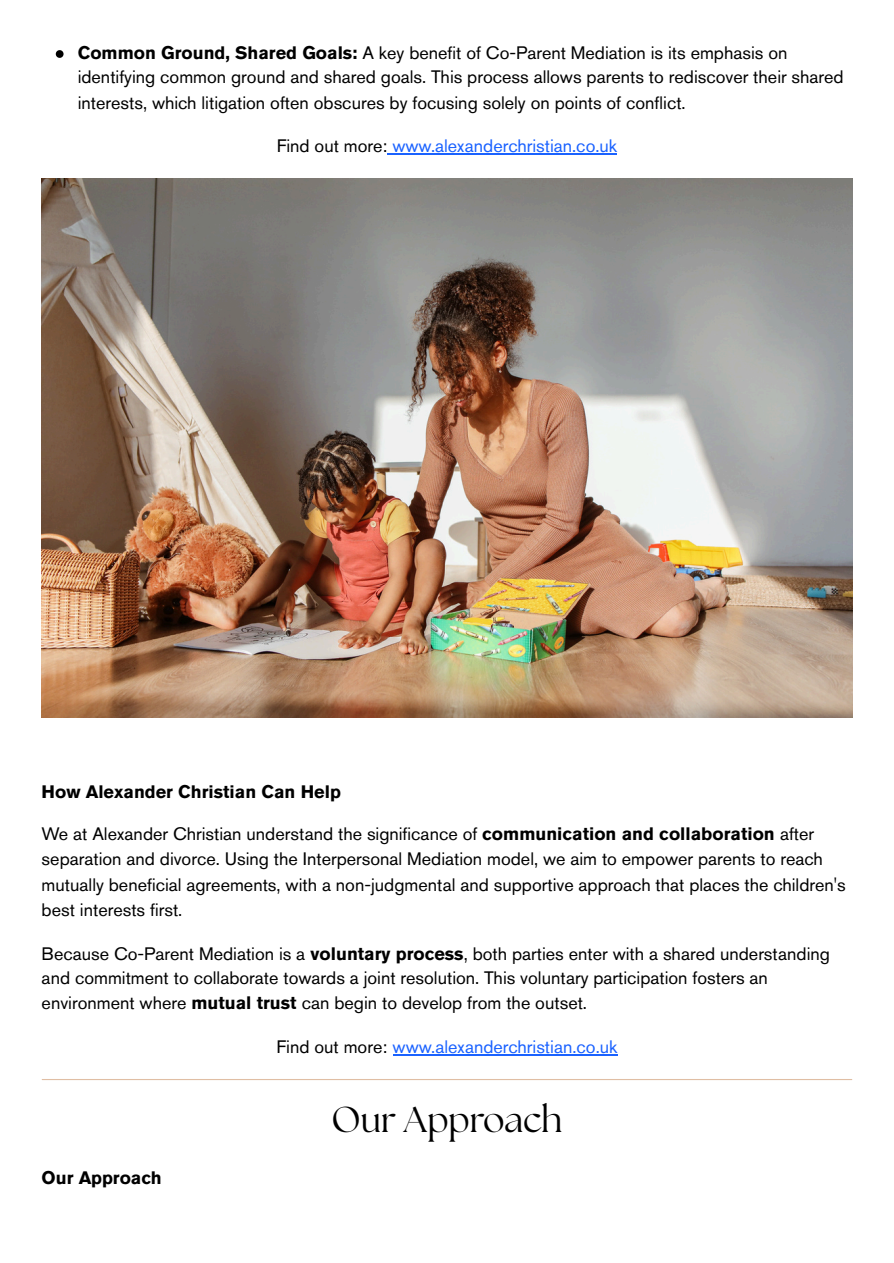
<style>
.page{position:relative;width:894px;height:1263px;background:#fff}
.page>*{position:absolute;margin:0;border:0;box-sizing:border-box;transform-origin:0 0}
.t1{font:36px "The Seasons";color:#000}
.t2{font:18px/25.2px "Akzidenz Grotesk Pro";color:#000}
.t3{font:18px "Akzidenz Grotesk Pro";color:#1a62ff}
.t4{font:700 18px "Akzidenz Grotesk Pro";color:#000}
.s1{font-weight:700}
.s2{color:#000}
</style>
<div class="page">
<svg style="left:56px;top:50px;width:7px;height:8px"></svg>
<hr style="left:387px;top:153px;width:230px;height:1px;background:#1a62ff">
<img style="left:42px;top:179px;width:810px;height:539px">
<hr style="left:392px;top:1054px;width:225px;height:1px;background:#1a62ff">
<hr style="left:42px;top:1079px;width:809px;height:1px;background:#e0bea4">
<p class="t2" style="left:78px;top:41px;width:767px"><span class="s1">Common Ground, Shared Goals:</span> A key benefit of Co-Parent Mediation is its emphasis on identifying common ground and shared goals. This process allows parents to rediscover their shared interests, which litigation often obscures by focusing solely on points of confl ict.</p>
<p class="t3" style="left:277px;top:138px;width:342px"><span class="s2">Find out more:</span> www.alexanderchristian.co.uk</p>
<p class="t4" style="left:42px;top:784px;width:301px">How Alexander Christian Can Help</p>
<p class="t2" style="left:42px;top:823px;width:805px">We at Alexander Christian understand the significance of <span class="s1">communication and collaboration</span> after separation and divorce. Using the Interpersonal Mediation model, we aim to empower parents to reach mutually beneficial agreements, with a non-judgmental and supportive approach that places the children's best interests fi rst.</p>
<p class="t2" style="left:42px;top:943px;width:789px;line-height:24.8px">Because Co-Parent Mediation is a <span class="s1">voluntary process</span>, both parties enter with a shared understanding and commitment to collaborate towards a joint resolution. This voluntary participation fosters an environment where <span class="s1">mutual trust</span> can begin to develop from the outset.</p>
<p class="t3" style="left:276px;top:1040px;width:342px"><span class="s2">Find out more:</span> www.alexanderchristian.co.uk</p>
<p class="t4" style="left:42px;top:1170px;width:121px">Our Approach</p>
<h2 class="t1" style="left:331px;top:1103px;width:232px">Our Approach</h2>
</div>
